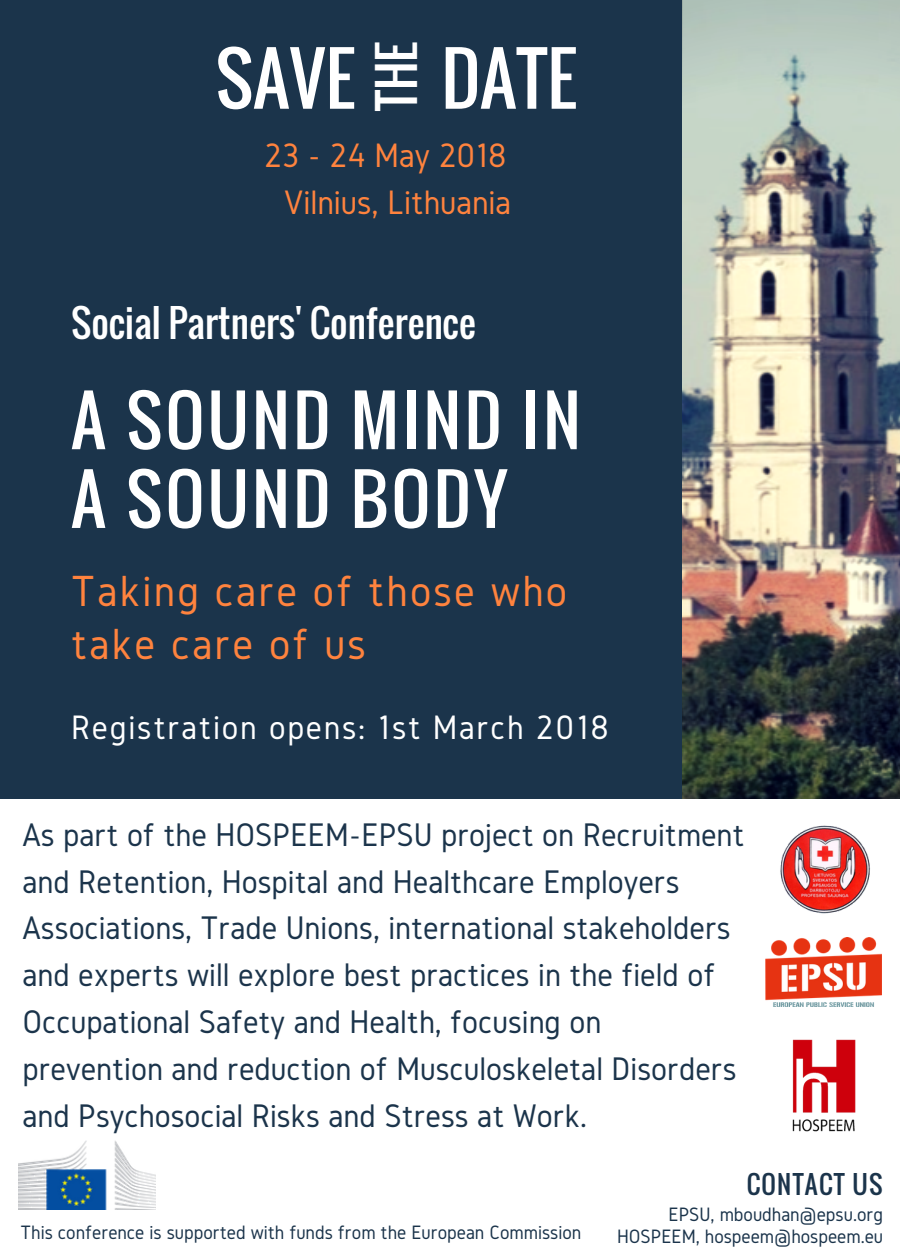
<style>
.page{position:relative;width:900px;height:1260px;background:#1b344b}
.page>*{position:absolute;margin:0;border:0;box-sizing:border-box;transform-origin:0 0}
.t1{font:70.5px "Oswald";color:#fff}
.t2{font:67.25px/78.8px "Oswald";letter-spacing:.05em;color:#fff}
.t3{font:48.25px "Oswald";color:#fff}
.t4{font:45.25px/52.5px "Gidole";letter-spacing:.05em;color:#ff833e}
.t5{font:37.75px "Oswald";color:#fff}
.t6{font:35.25px "Gidole";letter-spacing:.05em;color:#fff}
.t7{font:35.25px/47px "Gidole";color:#ff833e;text-align:center}
.t8{font:34px/47px "Gidole";color:#1b344b}
.t9{font:25.25px "Oswald";letter-spacing:.05em;color:#1b344b}
.t10{font:20px "Gidole";color:#1b344b}
</style>
<div class="page">
<img style="left:682px;top:0;width:218px;height:799px">
<div style="left:0;top:799px;width:900px;height:461px;background:#fff"></div>
<img style="left:765px;top:938px;width:116px;height:69px">
<img style="left:19px;top:1140px;width:137px;height:69px">
<img style="left:792px;top:1039px;width:64px;height:93px">
<img style="left:780px;top:825px;width:90px;height:89px">
<h1 class="t1" style="left:215px;top:25px;width:141px">SAVE</h1>
<h3 class="t3" style="left:360px;top:111px;width:71px;rotate:-90deg">THE</h3>
<h1 class="t1" style="left:441px;top:25px;width:137px">DATE</h1>
<p class="t7" style="left:264px;top:131px;width:248px">23 - 24 May 2018<br>Vilnius, Lithuania</p>
<p class="t5" style="left:71px;top:294px;width:406px">Social Partners' Conference</p>
<h2 class="t2" style="left:71px;top:379px;width:511px">A SOUND MIND IN<br>A SOUND BODY</h2>
<h3 class="t4" style="left:71px;top:564px;width:498px">Taking care of those who take care of us</h3>
<p class="t6" style="left:71px;top:708px;width:539px">Registration opens: 1st March 2018</p>
<p class="t8" style="left:22px;top:810px;width:724px">As part of the HOSPEEM-EPSU project on Recruitment and Retention, Hospital and Healthcare Employers Associations, Trade Unions, international stakeholders and experts will explore best practices in the field of Occupational Safety and Health, focusing on prevention and reduction of Musculoskeletal Disorders and Psychosocial Risks and Stress at Work.</p>
<p class="t9" style="left:747px;top:1165px;width:137px">CONTACT US</p>
<p class="t10" style="left:669px;top:1203px;width:216px">EPSU, mboudhan@epsu.org</p>
<p class="t10" style="left:21px;top:1222px;width:562px">This conference is supported with funds from the European Commission</p>
<p class="t10" style="left:617px;top:1226px;width:268px">HOSPEEM, hospeem@hospeem.eu</p>
</div>
